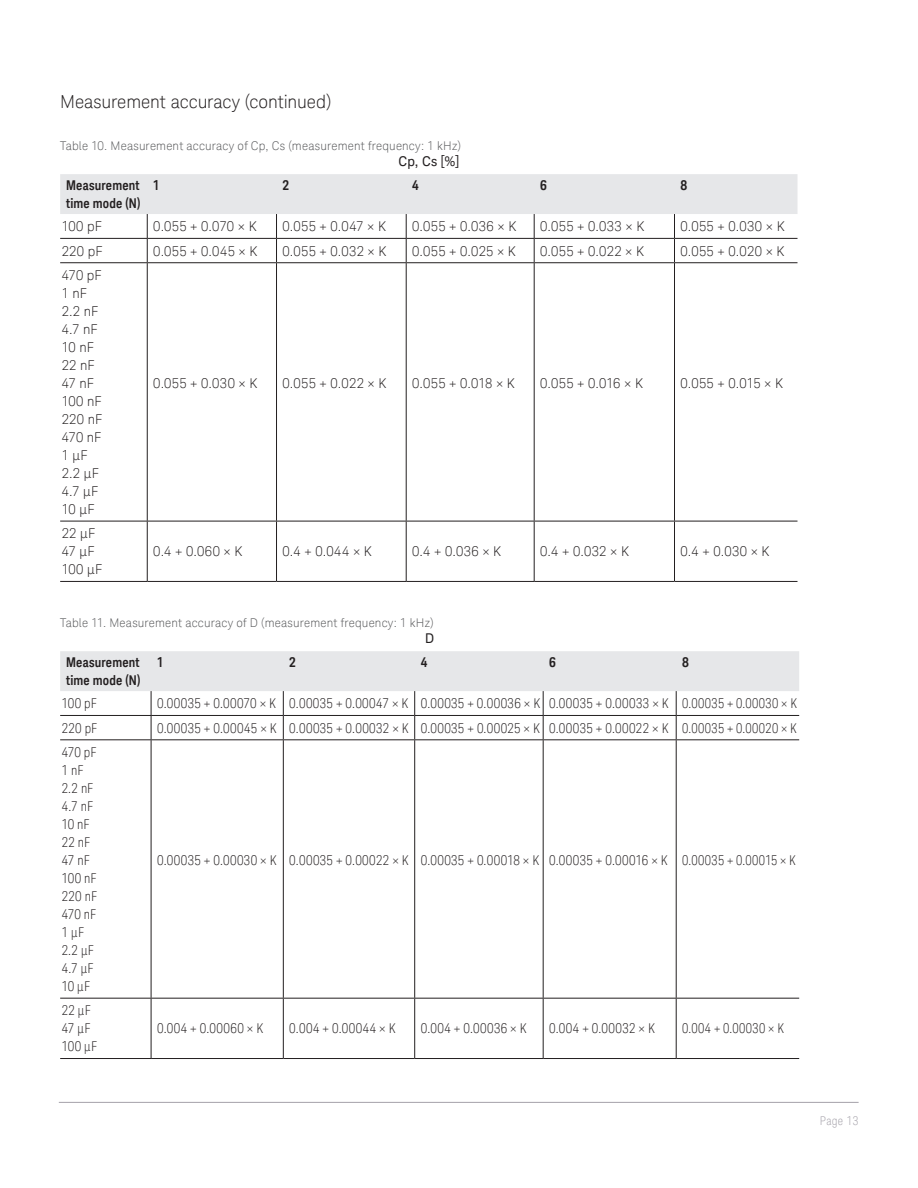
<style>
.page{position:relative;width:918px;height:1188px;background:#fff}
.page>*{position:absolute;margin:0;border:0;box-sizing:border-box;transform-origin:0 0}
.t1{font:300 18px "Keysight Sans";letter-spacing:-.005em;color:#231f20}
.t2{font:300 13.5px/18px "Keysight Sans";letter-spacing:.015em;color:#231f20}
.t3{font:300 condensed 13.5px "Keysight Sans";letter-spacing:.03em;color:#231f20}
.t4{font:300 condensed 13.5px/18px "Keysight Sans";color:#231f20}
.t5{font:700 13.5px/18px "Keysight Sans Condensed";letter-spacing:.01em;color:#231f20}
.t6{font:300 condensed 13.5px "Keysight Sans";letter-spacing:.03em;color:#231f20;scale:.96 1}
.t7{font:300 condensed 13.5px/18px "Keysight Sans";letter-spacing:.005em;color:#231f20}
.t8{font:13.5px "Keysight Sans";color:#231f20}
.t9{font:300 12px "Keysight Sans";letter-spacing:.015em;color:#57585a}
.t10{font:300 condensed 12px "Keysight Sans";letter-spacing:.03em;color:#a4a1a9}
</style>
<div class="page">
<hr style="left:59px;top:1102px;width:800px;height:1px;background:#a4a1a9">
<svg style="left:60px;top:174px;width:738px;height:88px"></svg>
<hr style="left:60px;top:262px;width:87px;height:1px;background:#231f20">
<hr style="left:147px;top:262px;width:130px;height:1px;background:#231f20">
<hr style="left:147px;top:263px;width:1px;height:258px;background:#231f20">
<hr style="left:277px;top:262px;width:129px;height:1px;background:#231f20">
<hr style="left:276px;top:263px;width:1px;height:258px;background:#231f20">
<hr style="left:406px;top:262px;width:128px;height:1px;background:#231f20">
<hr style="left:406px;top:263px;width:1px;height:258px;background:#231f20">
<hr style="left:534px;top:262px;width:141px;height:1px;background:#231f20">
<hr style="left:534px;top:263px;width:1px;height:258px;background:#231f20">
<hr style="left:675px;top:262px;width:123px;height:1px;background:#231f20">
<hr style="left:674px;top:263px;width:1px;height:258px;background:#231f20">
<hr style="left:60px;top:521px;width:87px;height:1px;background:#231f20">
<hr style="left:147px;top:521px;width:130px;height:1px;background:#231f20">
<hr style="left:147px;top:521px;width:1px;height:60px;background:#231f20">
<hr style="left:277px;top:521px;width:129px;height:1px;background:#231f20">
<hr style="left:276px;top:521px;width:1px;height:60px;background:#231f20">
<hr style="left:406px;top:521px;width:128px;height:1px;background:#231f20">
<hr style="left:406px;top:521px;width:1px;height:60px;background:#231f20">
<hr style="left:534px;top:521px;width:141px;height:1px;background:#231f20">
<hr style="left:534px;top:521px;width:1px;height:60px;background:#231f20">
<hr style="left:675px;top:521px;width:123px;height:1px;background:#231f20">
<hr style="left:674px;top:521px;width:1px;height:60px;background:#231f20">
<hr style="left:60px;top:581px;width:87px;height:1px;background:#231f20">
<hr style="left:147px;top:581px;width:130px;height:1px;background:#231f20">
<hr style="left:277px;top:581px;width:129px;height:1px;background:#231f20">
<hr style="left:406px;top:581px;width:128px;height:1px;background:#231f20">
<hr style="left:534px;top:581px;width:141px;height:1px;background:#231f20">
<hr style="left:675px;top:581px;width:123px;height:1px;background:#231f20">
<svg style="left:60px;top:651px;width:739px;height:88px"></svg>
<hr style="left:60px;top:739px;width:91px;height:1px;background:#231f20">
<hr style="left:151px;top:739px;width:132px;height:1px;background:#231f20">
<hr style="left:151px;top:740px;width:1px;height:258px;background:#231f20">
<hr style="left:283px;top:739px;width:132px;height:1px;background:#231f20">
<hr style="left:283px;top:740px;width:1px;height:258px;background:#231f20">
<hr style="left:415px;top:739px;width:128px;height:1px;background:#231f20">
<hr style="left:414px;top:740px;width:1px;height:258px;background:#231f20">
<hr style="left:543px;top:739px;width:133px;height:1px;background:#231f20">
<hr style="left:543px;top:740px;width:1px;height:258px;background:#231f20">
<hr style="left:676px;top:739px;width:123px;height:1px;background:#231f20">
<hr style="left:676px;top:740px;width:1px;height:258px;background:#231f20">
<hr style="left:60px;top:998px;width:91px;height:1px;background:#231f20">
<hr style="left:151px;top:998px;width:132px;height:1px;background:#231f20">
<hr style="left:151px;top:999px;width:1px;height:59px;background:#231f20">
<hr style="left:283px;top:998px;width:132px;height:1px;background:#231f20">
<hr style="left:283px;top:999px;width:1px;height:59px;background:#231f20">
<hr style="left:415px;top:998px;width:128px;height:1px;background:#231f20">
<hr style="left:414px;top:999px;width:1px;height:59px;background:#231f20">
<hr style="left:543px;top:998px;width:133px;height:1px;background:#231f20">
<hr style="left:543px;top:999px;width:1px;height:59px;background:#231f20">
<hr style="left:676px;top:998px;width:123px;height:1px;background:#231f20">
<hr style="left:676px;top:999px;width:1px;height:59px;background:#231f20">
<hr style="left:60px;top:1058px;width:91px;height:1px;background:#231f20">
<hr style="left:151px;top:1058px;width:132px;height:1px;background:#231f20">
<hr style="left:283px;top:1058px;width:132px;height:1px;background:#231f20">
<hr style="left:415px;top:1058px;width:128px;height:1px;background:#231f20">
<hr style="left:543px;top:1058px;width:133px;height:1px;background:#231f20">
<hr style="left:676px;top:1058px;width:123px;height:1px;background:#231f20">
<h1 class="t1" style="left:60px;top:91px;width:273px">Measurement accuracy (continued)</h1>
<p class="t9" style="left:60px;top:138px;width:402px">Table 10. Measurement accuracy of Cp, Cs (measurement frequency: 1 kHz)</p>
<p class="t8" style="left:399px;top:153px;width:62px">Cp, Cs [%]</p>
<p class="t5" style="left:66px;top:176px;width:76px">Measurement time mode (N)</p>
<p class="t5" style="left:153px;top:176px;width:8px">1</p>
<p class="t5" style="left:283px;top:176px;width:8px">2</p>
<p class="t5" style="left:412px;top:176px;width:8px">4</p>
<p class="t5" style="left:540px;top:176px;width:8px">6</p>
<p class="t5" style="left:681px;top:176px;width:8px">8</p>
<p class="t2" style="left:62px;top:217px;width:42px">100 pF</p>
<p class="t2" style="left:153px;top:217px;width:105px">0.055 + 0.070 × K</p>
<p class="t2" style="left:283px;top:217px;width:105px">0.055 + 0.047 × K</p>
<p class="t2" style="left:412px;top:217px;width:106px">0.055 + 0.036 × K</p>
<p class="t2" style="left:540px;top:217px;width:106px">0.055 + 0.033 × K</p>
<p class="t2" style="left:681px;top:217px;width:106px">0.055 + 0.030 × K</p>
<p class="t2" style="left:62px;top:242px;width:42px">220 pF</p>
<p class="t2" style="left:153px;top:242px;width:106px">0.055 + 0.045 × K</p>
<p class="t2" style="left:283px;top:242px;width:106px">0.055 + 0.032 × K</p>
<p class="t2" style="left:412px;top:242px;width:105px">0.055 + 0.025 × K</p>
<p class="t2" style="left:540px;top:242px;width:106px">0.055 + 0.022 × K</p>
<p class="t2" style="left:681px;top:242px;width:106px">0.055 + 0.020 × K</p>
<p class="t2" style="left:62px;top:266px;width:42px">470 pF<br>1 nF<br>2.2 nF<br>4.7 nF<br>10 nF<br>22 nF<br>47 nF<br>100 nF<br>220 nF<br>470 nF<br>1 μF<br>2.2 μF<br>4.7 μF<br>10 μF</p>
<p class="t2" style="left:153px;top:374px;width:106px">0.055 + 0.030 × K</p>
<p class="t2" style="left:283px;top:374px;width:106px">0.055 + 0.022 × K</p>
<p class="t2" style="left:412px;top:374px;width:104px">0.055 + 0.018 × K</p>
<p class="t2" style="left:540px;top:374px;width:104px">0.055 + 0.016 × K</p>
<p class="t2" style="left:681px;top:374px;width:104px">0.055 + 0.015 × K</p>
<p class="t2" style="left:62px;top:524px;width:42px">22 μF<br>47 μF<br>100 μF</p>
<p class="t2" style="left:153px;top:542px;width:91px">0.4 + 0.060 × K</p>
<p class="t2" style="left:283px;top:542px;width:91px">0.4 + 0.044 × K</p>
<p class="t2" style="left:412px;top:542px;width:91px">0.4 + 0.036 × K</p>
<p class="t2" style="left:540px;top:542px;width:90px">0.4 + 0.032 × K</p>
<p class="t2" style="left:681px;top:542px;width:91px">0.4 + 0.030 × K</p>
<p class="t9" style="left:60px;top:616px;width:375px">Table 11. Measurement accuracy of D (measurement frequency: 1 kHz)</p>
<p class="t8" style="left:425px;top:630px;width:11px">D</p>
<p class="t5" style="left:66px;top:653px;width:76px">Measurement time mode (N)</p>
<p class="t5" style="left:157px;top:653px;width:8px">1</p>
<p class="t5" style="left:289px;top:653px;width:8px">2</p>
<p class="t5" style="left:421px;top:653px;width:8px">4</p>
<p class="t5" style="left:549px;top:653px;width:8px">6</p>
<p class="t5" style="left:682px;top:653px;width:8px">8</p>
<p class="t3" style="left:62px;top:695px;width:37px">100 pF</p>
<p class="t3" style="left:157px;top:695px;width:642px">0.00035 + 0.00070 × K 0.00035 + 0.00047 × K 0.00035 + 0.00036 × K 0.00035 + 0.00033 × K 0.00035 + 0.00030 × K</p>
<p class="t3" style="left:62px;top:720px;width:37px">220 pF</p>
<p class="t3" style="left:157px;top:720px;width:641px">0.00035 + 0.00045 × K 0.00035 + 0.00032 × K 0.00035 + 0.00025 × K 0.00035 + 0.00022 × K 0.00035 + 0.00020 × K</p>
<p class="t4" style="left:62px;top:743px;width:37px">470 pF<br>1 nF<br>2.2 nF<br>4.7 nF<br>10 nF<br>22 nF<br>47 nF<br>100 nF<br>220 nF<br>470 nF<br>1 μF<br>2.2 μF<br>4.7 μF<br>10 μF</p>
<p class="t3" style="left:157px;top:852px;width:640px">0.00035 + 0.00030 × K 0.00035 + 0.00022 × K 0.00035 + 0.00018 × K 0.00035 + 0.00016 × K 0.00035 + 0.00015 × K</p>
<p class="t7" style="left:62px;top:1002px;width:37px">22 μF<br>47 μF<br>100 μF</p>
<p class="t3" style="left:157px;top:1021px;width:108px">0.004 + 0.00060 × K</p>
<p class="t3" style="left:289px;top:1021px;width:108px">0.004 + 0.00044 × K</p>
<p class="t3" style="left:421px;top:1021px;width:108px">0.004 + 0.00036 × K</p>
<p class="t3" style="left:549px;top:1021px;width:107px">0.004 + 0.00032 × K</p>
<p class="t6" style="left:682px;top:1021px;width:108px">0.004 + 0.00030 × K</p>
<p class="t10" style="left:820px;top:1113px;width:40px">Page 13</p>
</div>
